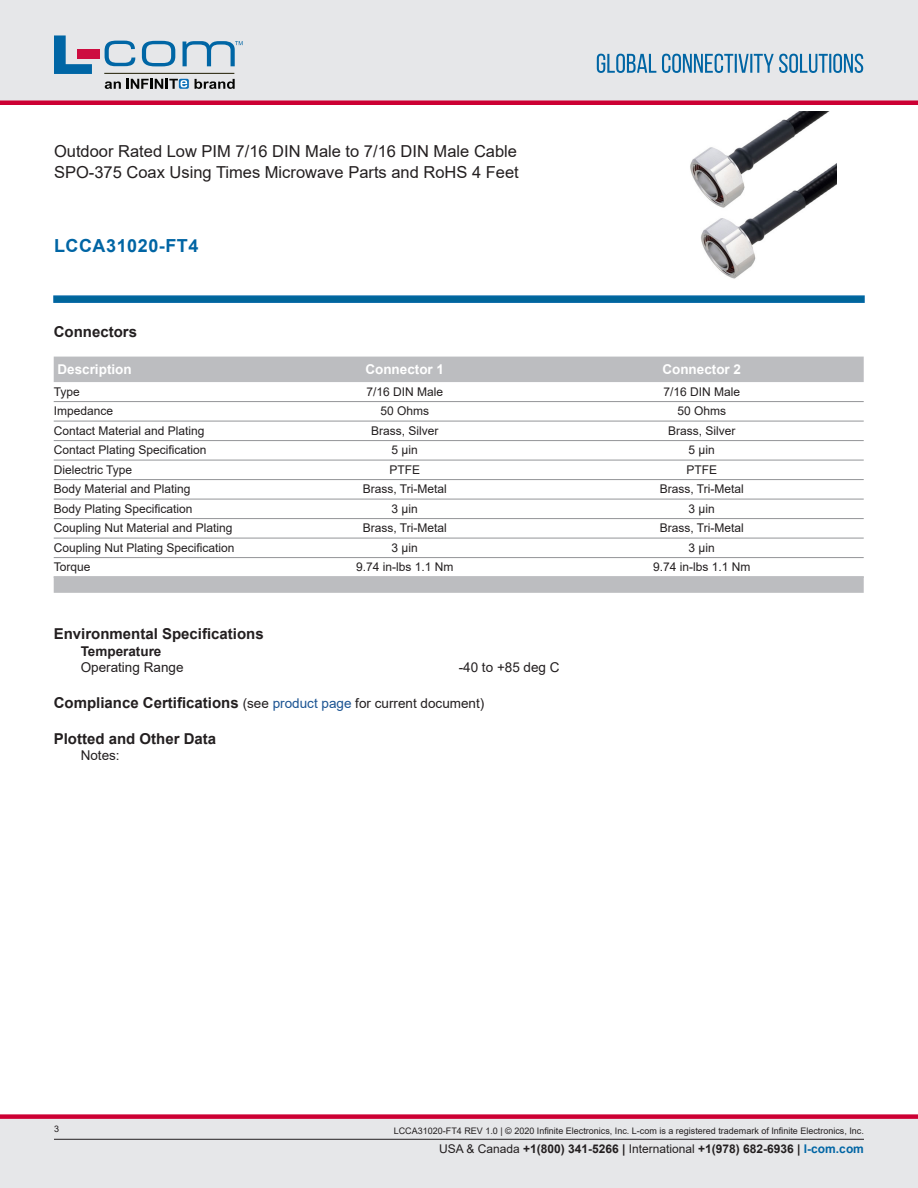
<style>
.page{position:relative;width:918px;height:1188px;background:#fff}
.page>*{position:absolute;margin:0;border:0;box-sizing:border-box;transform-origin:0 0}
.PN{font:700 18px "Arial";letter-spacing:.03em;color:#0065a4}
.Web_Description_Para{font:16.5px/21px "Arial";color:#231f20}
.Head1_for_Compliance{font:700 15px "Arial";color:#231f20}
.Head1{font:700 15px "Arial";color:#231f20}
.Head2{font:700 15px "Arial";color:#231f20}
.Specs_Para{font:13.5px "Arial";color:#231f20}
.LCOM_Table_Header_Lo{font:700 13.5px "Arial";color:#fff}
.Head2_after_Head1{font:700 13.5px "Arial";color:#231f20}
.Table_Body_Connector{font:12px "Arial";color:#231f20}
.t1{font:700 12px "Arial";color:#231f20}
.t2{font:9px "Arial";color:#231f20}
.s1{font-weight:400;font-size:13.5px}
.s2{font-weight:400;font-size:13.5px;color:#1a5392}
.s3{font-weight:400}
.s4{color:#0065a4}
</style>
<div class="page">
<svg style="left:53px;top:295px;width:812px;height:8px;background:#0f6ea3"></svg>
<img style="left:690px;top:111px;width:146px;height:168px">
<div style="left:54px;top:357px;width:810px;height:25px;background:#bcbdc0"></div>
<hr style="left:54px;top:401px;width:810px;height:1px;background:#939598">
<hr style="left:54px;top:421px;width:810px;height:1px;background:#939598">
<hr style="left:54px;top:440px;width:810px;height:1px;background:#939598">
<hr style="left:54px;top:460px;width:810px;height:1px;background:#939598">
<hr style="left:54px;top:479px;width:810px;height:1px;background:#939598">
<hr style="left:54px;top:499px;width:810px;height:1px;background:#939598">
<hr style="left:54px;top:518px;width:810px;height:1px;background:#939598">
<hr style="left:54px;top:538px;width:810px;height:1px;background:#939598">
<hr style="left:54px;top:557px;width:810px;height:1px;background:#939598">
<div style="left:54px;top:576px;width:810px;height:17px;background:#bcbdc0"></div>
<div style="left:0;top:0;width:918px;height:102px;background:#e6e7e9"></div>
<div style="left:0;top:100px;width:918px;height:5px;background:#c03"></div>
<div style="left:0;top:1119px;width:918px;height:69px;background:#e6e7e9"></div>
<div style="left:0;top:1114px;width:918px;height:5px;background:#c03"></div>
<hr style="left:54px;top:1139px;width:810px;height:1px;background:#231f20">
<hr style="left:104px;top:73px;width:130px;height:1px;background:#1d1b00">
<svg style="left:54px;top:35px;width:38px;height:39px"></svg>
<svg style="left:142px;top:41px;width:33px;height:25px"></svg>
<svg style="left:105px;top:41px;width:30px;height:25px"></svg>
<div style="left:77px;top:49px;width:23px;height:9px;background:#cd0d40"></div>
<svg style="left:179px;top:79px;width:10px;height:10px"></svg>
<svg style="left:127px;top:79px;width:60px;height:10px"></svg>
<svg style="left:195px;top:79px;width:40px;height:10px"></svg>
<svg style="left:105px;top:81px;width:16px;height:8px"></svg>
<svg style="left:183px;top:41px;width:60px;height:25px"></svg>
<svg style="left:597px;top:54px;width:266px;height:19px"></svg>
<h1 class="Web_Description_Para" style="left:54px;top:141px;width:466px">Outdoor Rated Low PIM 7/16 DIN Male to 7/16 DIN Male Cable<br>SPO-375 Coax Using Times Microwave Parts and RoHS 4 Feet</h1>
<p class="PN" style="left:54px;top:233px;width:146px">LCCA31020-FT4</p>
<p class="Head2" style="left:54px;top:321px;width:85px">Connectors</p>
<p class="LCOM_Table_Header_Lo" style="left:57px;top:360px;width:76px">Description</p>
<p class="LCOM_Table_Header_Lo" style="left:365px;top:360px;width:80px">Connector 1</p>
<p class="LCOM_Table_Header_Lo" style="left:662px;top:360px;width:80px">Connector 2</p>
<p class="Table_Body_Connector" style="left:54px;top:383px;width:28px">Type</p>
<p class="Table_Body_Connector" style="left:366px;top:383px;width:78px">7/16 DIN Male</p>
<p class="Table_Body_Connector" style="left:663px;top:383px;width:78px">7/16 DIN Male</p>
<p class="Table_Body_Connector" style="left:54px;top:403px;width:61px">Impedance</p>
<p class="Table_Body_Connector" style="left:380px;top:403px;width:50px">50 Ohms</p>
<p class="Table_Body_Connector" style="left:677px;top:403px;width:50px">50 Ohms</p>
<p class="Table_Body_Connector" style="left:54px;top:422px;width:152px">Contact Material and Plating</p>
<p class="Table_Body_Connector" style="left:371px;top:422px;width:69px">Brass, Silver</p>
<p class="Table_Body_Connector" style="left:668px;top:422px;width:69px">Brass, Silver</p>
<p class="Table_Body_Connector" style="left:54px;top:442px;width:154px">Contact Plating Specification</p>
<p class="Table_Body_Connector" style="left:392px;top:442px;width:28px">5 µin</p>
<p class="Table_Body_Connector" style="left:689px;top:442px;width:28px">5 µin</p>
<p class="Table_Body_Connector" style="left:54px;top:461px;width:80px">Dielectric Type</p>
<p class="Table_Body_Connector" style="left:389px;top:461px;width:32px">PTFE</p>
<p class="Table_Body_Connector" style="left:686px;top:461px;width:32px">PTFE</p>
<p class="Table_Body_Connector" style="left:54px;top:481px;width:138px">Body Material and Plating</p>
<p class="Table_Body_Connector" style="left:363px;top:481px;width:86px">Brass, Tri-Metal</p>
<p class="Table_Body_Connector" style="left:660px;top:481px;width:86px">Brass, Tri-Metal</p>
<p class="Table_Body_Connector" style="left:54px;top:500px;width:140px">Body Plating Specification</p>
<p class="Table_Body_Connector" style="left:392px;top:500px;width:28px">3 µin</p>
<p class="Table_Body_Connector" style="left:689px;top:500px;width:28px">3 µin</p>
<p class="Table_Body_Connector" style="left:54px;top:520px;width:180px">Coupling Nut Material and Plating</p>
<p class="Table_Body_Connector" style="left:363px;top:520px;width:86px">Brass, Tri-Metal</p>
<p class="Table_Body_Connector" style="left:660px;top:520px;width:86px">Brass, Tri-Metal</p>
<p class="Table_Body_Connector" style="left:54px;top:539px;width:182px">Coupling Nut Plating Specification</p>
<p class="Table_Body_Connector" style="left:392px;top:539px;width:28px">3 µin</p>
<p class="Table_Body_Connector" style="left:689px;top:539px;width:28px">3 µin</p>
<p class="Table_Body_Connector" style="left:54px;top:559px;width:38px">Torque</p>
<p class="Table_Body_Connector" style="left:356px;top:559px;width:99px">9.74 in-lbs 1.1 Nm</p>
<p class="Table_Body_Connector" style="left:653px;top:559px;width:99px">9.74 in-lbs 1.1 Nm</p>
<p class="Head1" style="left:54px;top:623px;width:212px">Environmental Specifications</p>
<p class="Head2_after_Head1" style="left:81px;top:641px;width:82px">Temperature</p>
<p class="Specs_Para" style="left:81px;top:658px;width:104px">Operating Range</p>
<p class="Specs_Para" style="left:459px;top:658px;width:102px">-40 to +85 deg C</p>
<p class="Head1_for_Compliance" style="left:54px;top:692px;width:432px">Compliance Certifications <span class="s1">(see</span> <span class="s2">product page</span> <span class="s1">for current document)</span></p>
<p class="Head1_for_Compliance" style="left:54px;top:728px;width:164px">Plotted and Other Data</p>
<p class="Specs_Para" style="left:81px;top:746px;width:41px">Notes:</p>
<p class="t2" style="left:54px;top:1123px;width:7px">3</p>
<p class="t2" style="left:394px;top:1125px;width:472px">LCCA31020-FT4 REV 1.0 | © 2020 Infinite Electronics, Inc. L-com is a registered trademark of Infinite Electronics, Inc.</p>
<p class="t1" style="left:439px;top:1140px;width:426px"><span class="s3">USA &amp; Canada</span> +1(800) 341-5266 | <span class="s3">International</span> +1(978) 682-6936 | <span class="s4">l-com.com</span></p>
</div>
